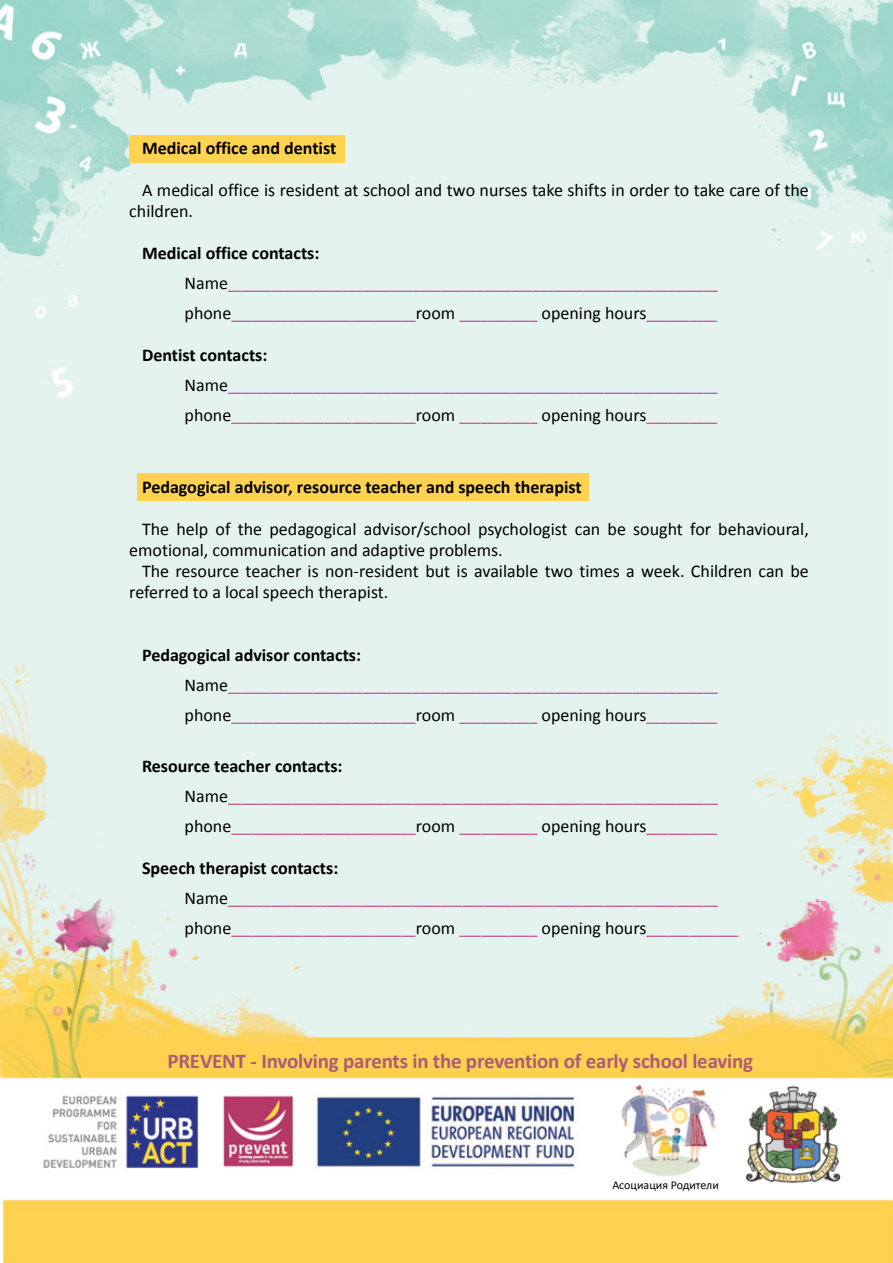
<style>
.page{position:relative;width:893px;height:1263px;background:#fff}
.page>*{position:absolute;margin:0;border:0;box-sizing:border-box;transform-origin:0 0}
.t1{font:700 21px "Calibri";letter-spacing:-.01em;color:#ab5c76}
.t2{font:18px/21px "Calibri";color:#000}
.t3{font:700 18px "Calibri";color:#000}
.t4{font:14.25px/30px "Calibri";color:#b72271}
.t5{font:12px "Calibri";color:#000}
.s1{font-size:18px;color:#000}
</style>
<div class="page">
<img style="left:1px;top:0;width:892px;height:1263px">
<div style="left:129px;top:135px;width:215px;height:28px;background:#ffd250"></div>
<div style="left:138px;top:473px;width:451px;height:27px;background:#ffd250"></div>
<p class="t3" style="left:142px;top:136px;width:196px">Medical office and dentist</p>
<p class="t2" style="left:129px;top:179px;width:681px;text-indent:13px">A medical office is resident at school and two nurses take shifts in order to take care of the children.</p>
<p class="t3" style="left:142px;top:241px;width:179px">Medical office contacts:</p>
<p class="t4" style="left:185px;top:269px;width:535px"><span class="s1">Name</span>_____________________________________________________________________ <span class="s1">phone</span>__________________________<span class="s1">room</span> ___________ <span class="s1">opening hours</span>__________</p>
<p class="t3" style="left:142px;top:343px;width:127px">Dentist contacts:</p>
<p class="t4" style="left:185px;top:371px;width:535px"><span class="s1">Name</span>_____________________________________________________________________ <span class="s1">phone</span>__________________________<span class="s1">room</span> ___________ <span class="s1">opening hours</span>__________</p>
<p class="t3" style="left:142px;top:475px;width:441px">Pedagogical advisor, resource teacher and speech therapist</p>
<p class="t2" style="left:129px;top:518px;width:681px;text-indent:13px">The help of the pedagogical advisor/school psychologist can be sought for behavioural, emotional, communication and adaptive problems.</p>
<p class="t2" style="left:129px;top:560px;width:681px;text-indent:13px">The resource teacher is non-resident but is available two times a week. Children can be referred to a local speech therapist.</p>
<p class="t3" style="left:142px;top:643px;width:220px">Pedagogical advisor contacts:</p>
<p class="t4" style="left:185px;top:671px;width:535px"><span class="s1">Name</span>_____________________________________________________________________ <span class="s1">phone</span>__________________________<span class="s1">room</span> ___________ <span class="s1">opening hours</span>__________</p>
<p class="t3" style="left:142px;top:754px;width:202px">Resource teacher contacts:</p>
<p class="t4" style="left:185px;top:782px;width:535px"><span class="s1">Name</span>_____________________________________________________________________ <span class="s1">phone</span>__________________________<span class="s1">room</span> ___________ <span class="s1">opening hours</span>__________</p>
<p class="t3" style="left:142px;top:856px;width:198px">Speech therapist contacts:</p>
<p class="t4" style="left:185px;top:884px;width:556px"><span class="s1">Name</span>_____________________________________________________________________ <span class="s1">phone</span>__________________________<span class="s1">room</span> ___________ <span class="s1">opening hours</span>_____________</p>
<h1 class="t1" style="left:167px;top:1048px;width:587px">PREVENT - Involving parents in the prevention of early school leaving</h1>
<p class="t5" style="left:612px;top:1177px;width:108px">Асоциация Родители</p>
</div>
